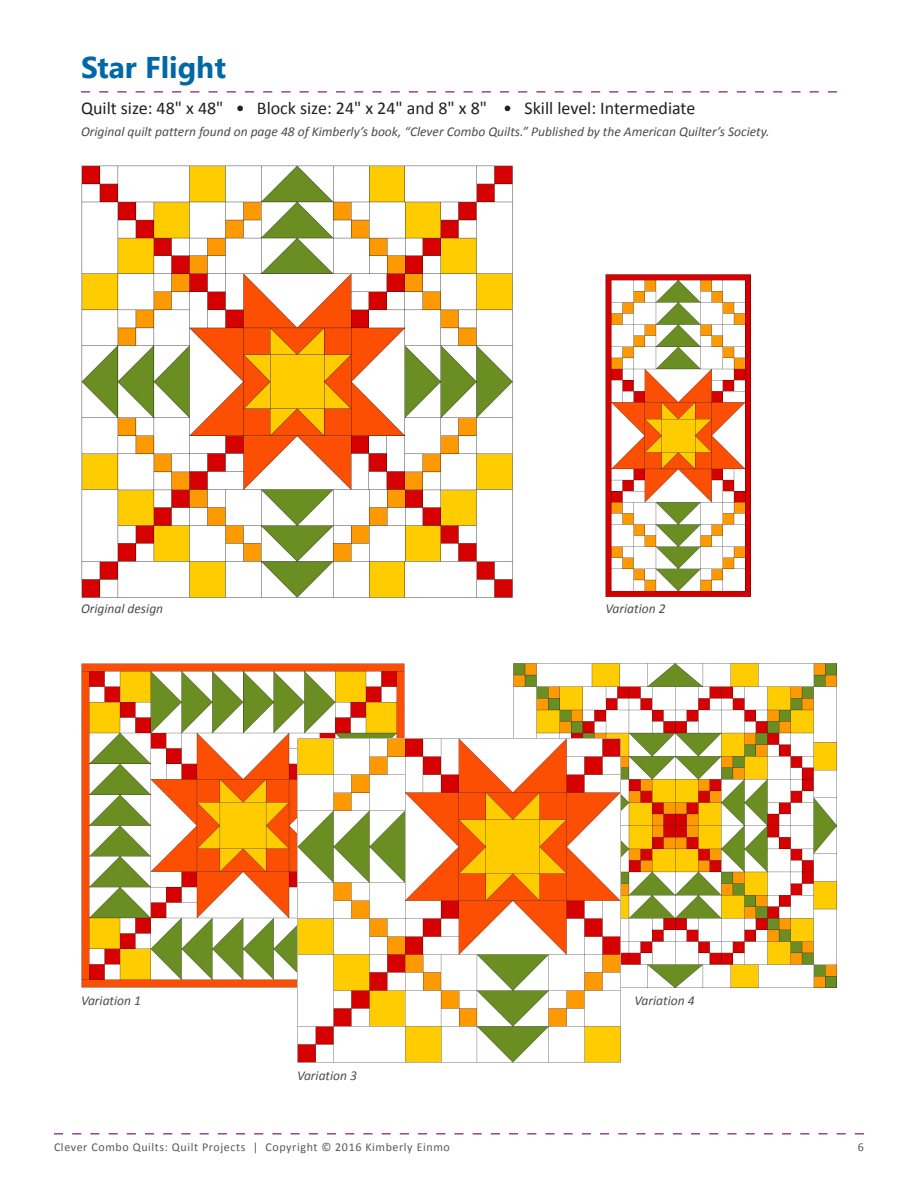
<style>
.page{position:relative;width:918px;height:1188px;background:#fff}
.page>*{position:absolute;margin:0;border:0;box-sizing:border-box;transform-origin:0 0}
.Subhead{font:700 30px "Gadugi";color:#0068a6}
.Body{font:18px "Calibri";color:#231f20}
.t1{font:italic 13.5px "Calibri";color:#4b4c4d}
.t2{font:12px "Calibri";letter-spacing:.05em;color:#57585a}
</style>
<div class="page">
<svg style="left:54px;top:1133px;width:810px;height:2px"></svg>
<svg style="left:81px;top:91px;width:756px;height:2px"></svg>
<img style="left:81px;top:165px;width:432px;height:432px">
<img style="left:81px;top:663px;width:324px;height:324px">
<img style="left:606px;top:274px;width:145px;height:323px">
<img style="left:513px;top:663px;width:324px;height:324px">
<img style="left:297px;top:738px;width:324px;height:324px">
<p class="Subhead" style="left:81px;top:49px;width:147px">Star Flight</p>
<p class="Body" style="left:81px;top:97px;width:616px">Quilt size: 48" x 48" • Block size: 24" x 24" and 8" x 8" • Skill level: Intermediate</p>
<p class="t1" style="left:81px;top:123px;width:690px">Original quilt pattern found on page 48 of Kimberly’s book, “Clever Combo Quilts.” Published by the American Quilter’s Society.</p>
<p class="t1" style="left:81px;top:599px;width:84px">Original design</p>
<p class="t1" style="left:81px;top:991px;width:61px">Variation 1</p>
<p class="t1" style="left:297px;top:1066px;width:61px">Variation 3</p>
<p class="t1" style="left:606px;top:599px;width:61px">Variation 2</p>
<p class="t1" style="left:635px;top:991px;width:61px">Variation 4</p>
<p class="t2" style="left:54px;top:1139px;width:397px">Clever Combo Quilts: Quilt Projects | Copyright © 2016 Kimberly Einmo</p>
<p class="t2" style="left:858px;top:1139px;width:8px">6</p>
</div>
